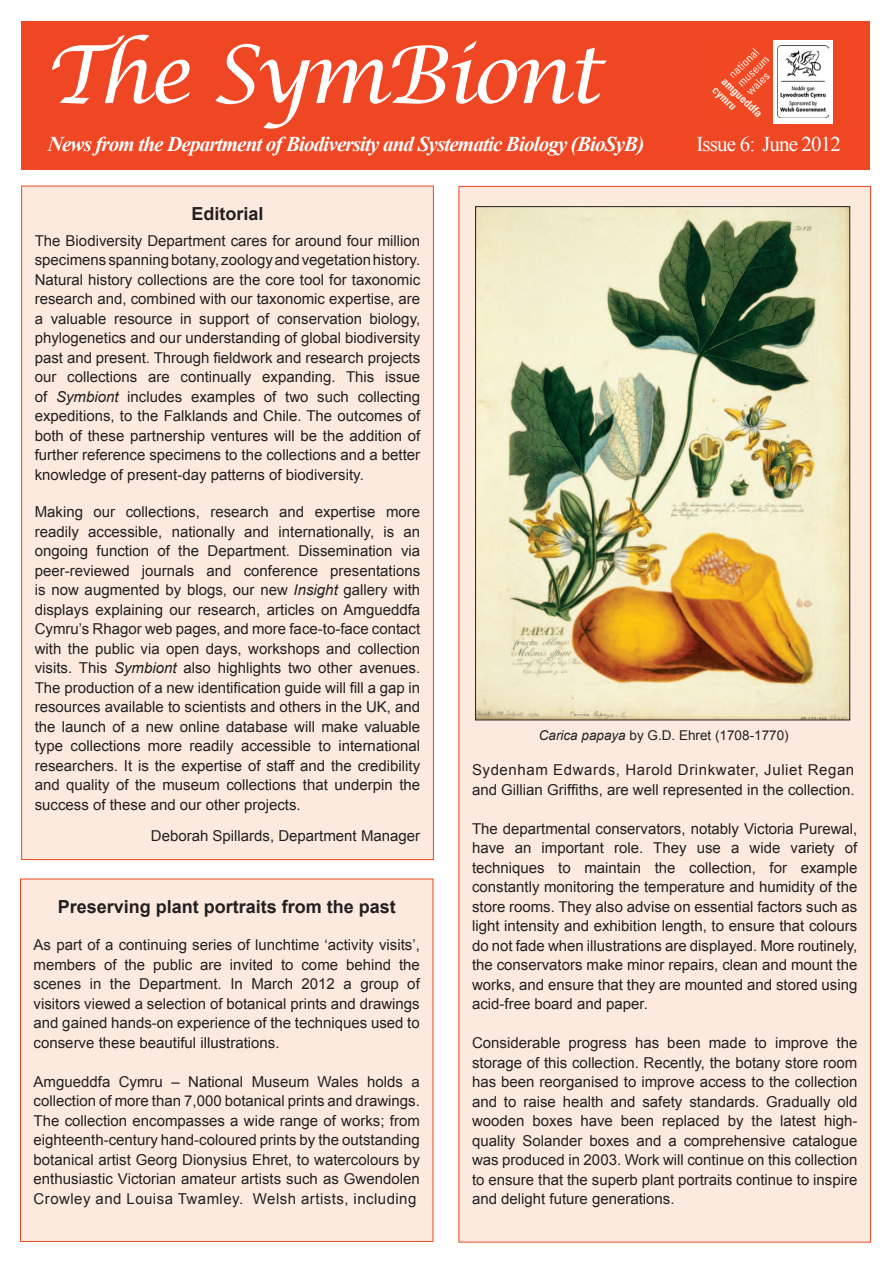
<style>
.page{position:relative;width:893px;height:1263px;background:#fff}
.page>*{position:absolute;margin:0;border:0;box-sizing:border-box;transform-origin:0 0}
.t1{font:italic 79.5px "Lucida Calligraphy";letter-spacing:-.04em;color:#fff}
.t2{font:italic 700 21px "Times New Roman";letter-spacing:-.04em;color:#fff}
.t3{font:21px "Times New Roman";letter-spacing:-.04em;color:#fff}
.t4{font:700 18px "Arial";color:#231f20}
.t5{font:15px/19.5px "Arial";color:#231f20;text-align:justify}
.t6{font:13.5px "Arial";color:#231f20}
.s1{font-style:italic}
</style>
<div class="page">
<div style="left:21px;top:21px;width:849px;height:149px;background:#ef4723"></div>
<img style="left:712px;top:48px;width:58px;height:70px">
<div style="left:773px;top:40px;width:59px;height:83px;background:#fff"></div>
<img style="left:777px;top:46px;width:51px;height:71px">
<div style="left:21px;top:879px;width:412px;height:362px;background:#fdeadf"></div>
<div style="left:20px;top:879px;width:413px;height:363px;border:1px solid #ef4723"></div>
<div style="left:22px;top:186px;width:411px;height:673px;background:#fdeadf"></div>
<div style="left:459px;top:186px;width:412px;height:1056px;background:#fdeadf"></div>
<img style="left:477px;top:208px;width:371px;height:510px">
<h1 class="t1" style="left:44px;top:27px;width:560px">The SymBiont</h1>
<h2 class="t2" style="left:48px;top:129px;width:598px">News from the Department of Biodiversity and Systematic Biology (BioSyB)</h2>
<h2 class="t3" style="left:696px;top:130px;width:146px">Issue 6: June 2012</h2>
<p class="t4" style="left:191px;top:202px;width:74px">Editorial</p>
<p class="t5" style="left:35px;top:231px;width:387px">The Biodiversity Department cares for around four million specimens spanning botany, zoology and vegetation history.<br>Natural history collections are the core tool for taxonomic research and, combined with our taxonomic expertise, are a valuable resource in support of conservation biology, phylogenetics and our understanding of global biodiversity past and present. Through fieldwork and research projects our collections are continually expanding. This issue of <span class="s1">Symbiont</span> includes examples of two such collecting expeditions, to the Falklands and Chile. The outcomes of both of these partnership ventures will be the addition of further reference specimens to the collections and a better knowledge of present-day patterns of biodiversity.</p>
<p class="t5" style="left:35px;top:503px;width:387px">Making our collections, research and expertise more readily accessible, nationally and internationally, is an ongoing function of the Department. Dissemination via peer-reviewed journals and conference presentations is now augmented by blogs, our new <span class="s1">Insight</span> gallery with displays explaining our research, articles on Amgueddfa Cymru’s Rhagor web pages, and more face-to-face contact with the public via open days, workshops and collection visits. This <span class="s1">Symbiont</span> also highlights two other avenues.<br>The production of a new identification guide will fill a gap in resources available to scientists and others in the UK, and the launch of a new online database will make valuable type collections more readily accessible to international researchers. It is the expertise of staff and the credibility and quality of the museum collections that underpin the success of these and our other projects.</p>
<p class="t5" style="left:151px;top:827px;width:271px">Deborah Spillards, Department Manager</p>
<p class="t4" style="left:58px;top:894px;width:340px">Preserving plant portraits from the past</p>
<p class="t5" style="left:34px;top:935px;width:388px">As part of a continuing series of lunchtime ‘activity visits’, members of the public are invited to come behind the scenes in the Department. In March 2012 a group of visitors viewed a selection of botanical prints and drawings and gained hands-on experience of the techniques used to conserve these beautiful illustrations.</p>
<p class="t5" style="left:34px;top:1072px;width:388px">Amgueddfa Cymru – National Museum Wales holds a collection of more than 7,000 botanical prints and drawings.<br>The collection encompasses a wide range of works; from eighteenth-century hand-coloured prints by the outstanding botanical artist Georg Dionysius Ehret, to watercolours by enthusiastic Victorian amateur artists such as Gwendolen Crowley and Louisa Twamley. Welsh artists, including</p>
<p class="t6" style="left:539px;top:727px;width:251px"><span class="s1">Carica papaya</span> by G.D. Ehret (1708-1770)</p>
<p class="t5" style="left:472px;top:760px;width:384px">Sydenham Edwards, Harold Drinkwater, Juliet Regan and Gillian Griffiths, are well represented in the collection.</p>
<p class="t5" style="left:472px;top:819px;width:387px">The departmental conservators, notably Victoria Purewal, have an important role. They use a wide variety of techniques to maintain the collection, for example constantly monitoring the temperature and humidity of the store rooms. They also advise on essential factors such as light intensity and exhibition length, to ensure that colours do not fade when illustrations are displayed. More routinely, the conservators make minor repairs, clean and mount the works, and ensure that they are mounted and stored using acid-free board and paper.</p>
<p class="t5" style="left:472px;top:1033px;width:387px">Considerable progress has been made to improve the storage of this collection. Recently, the botany store room has been reorganised to improve access to the collection and to raise health and safety standards. Gradually old wooden boxes have been replaced by the latest high&shy;quality Solander boxes and a comprehensive catalogue was produced in 2003. Work will continue on this collection to ensure that the superb plant portraits continue to inspire and delight future generations.</p>
</div>
